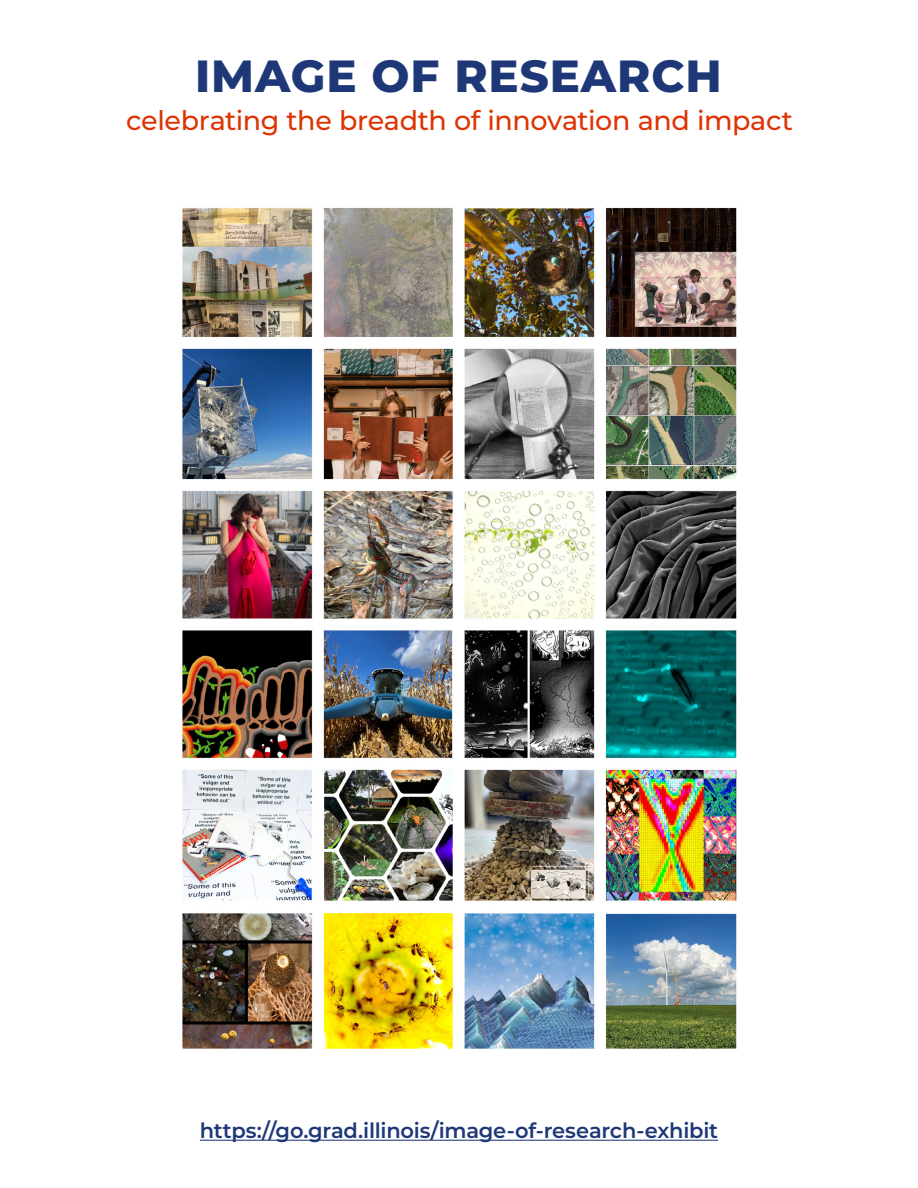
<style>
.page{position:relative;width:918px;height:1188px;background:#fff}
.page>*{position:absolute;margin:0;border:0;box-sizing:border-box;transform-origin:0 0}
.H2-_NEW{font:800 45px "Montserrat";letter-spacing:.02em;color:#1e3877}
.Bottom_topic{font:500 27px "Montserrat";letter-spacing:-.015em;color:#dd3403}
.Bottom_URL{font:600 21px "Montserrat";letter-spacing:-.01em;color:#1e3877}
</style>
<div class="page">
<hr style="left:200px;top:1140px;width:518px;height:1px;background:#1e3877">
<img style="left:182px;top:207px;width:555px;height:842px">
<p class="H2-_NEW" style="left:195px;top:43px;width:528px">IMAGE OF RESEARCH</p>
<p class="Bottom_topic" style="left:126px;top:102px;width:668px">celebrating the breadth of innovation and impact</p>
<p class="Bottom_URL" style="left:200px;top:1116px;width:520px">https://go.grad.illinois/image-of-research-exhibit</p>
</div>
